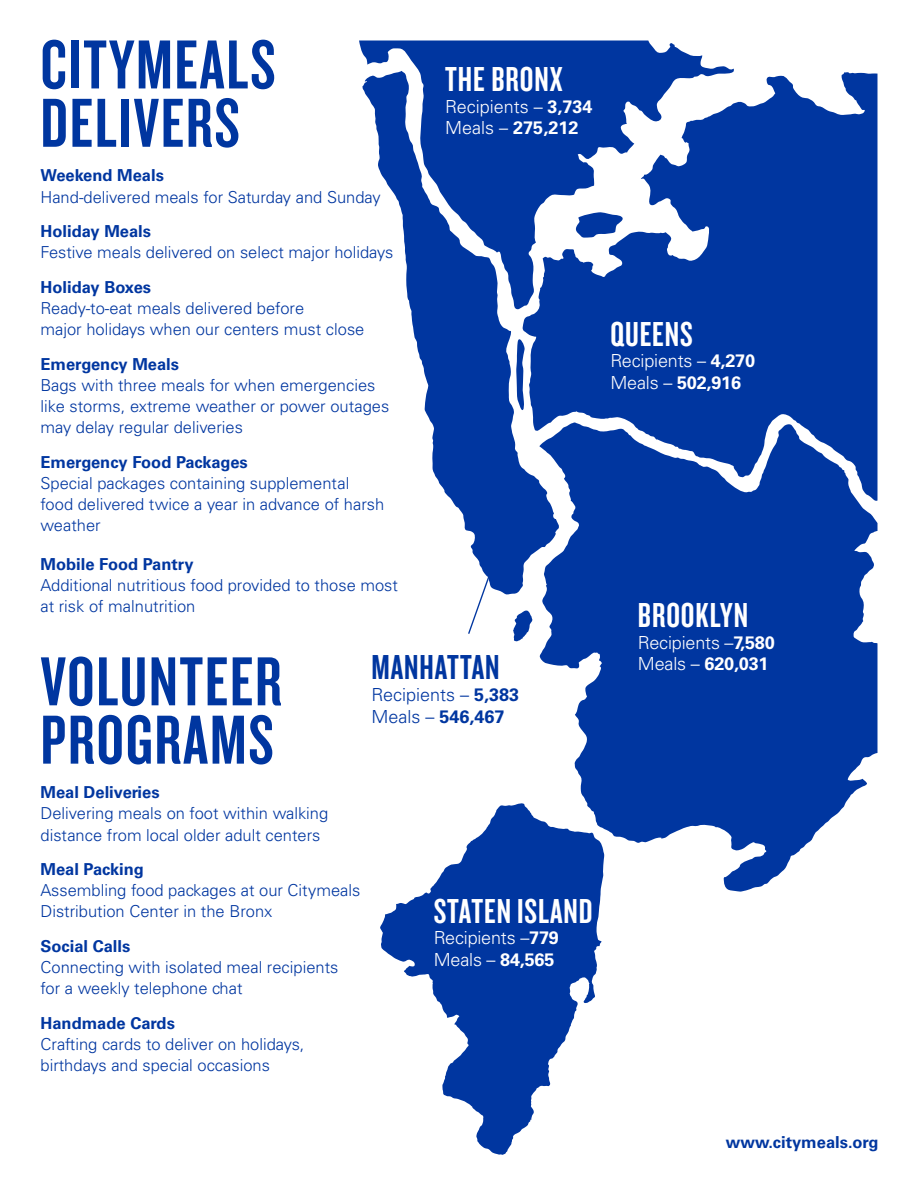
<style>
.page{position:relative;width:918px;height:1188px;background:#fff}
.page>*{position:absolute;margin:0;border:0;box-sizing:border-box;transform-origin:0 0}
.t1{font:72px/58.3px "Knockout HTF48 Featherweight";letter-spacing:.025em;color:#0036a0}
.t2{font:36px "Knockout HTF48 Featherweight";letter-spacing:.025em;color:#fff}
.t3{font:36px "Knockout HTF48 Featherweight";letter-spacing:.025em;color:#0036a0}
.t4{font:300 18px/21.6px "Univers LT Std";letter-spacing:-.01em;color:#fff}
.t5{font:300 18px/21.6px "Univers LT Std";color:#0036a0}
.t6{font:700 18px "Univers LT Std";letter-spacing:-.01em;color:#fff}
.t7{font:300 16.5px/21.1px "Univers LT Std";color:#0036a0}
.t8{font:700 16.5px "Univers LT Std";color:#0036a0}
.s1{font-weight:700}
.s2{font-weight:300}
</style>
<div class="page">
<svg style="left:380px;top:805px;width:222px;height:350px;fill:#0036a0"></svg>
<svg style="left:513px;top:422px;width:365px;height:470px;fill:#0036a0"></svg>
<svg style="left:411px;top:311px;width:150px;height:284px;fill:#0036a0"></svg>
<svg style="left:523px;top:72px;width:354px;height:429px;background:#1b4baa"></svg>
<svg style="left:359px;top:41px;width:378px;height:270px;fill:#0036a0"></svg>
<svg style="left:467px;top:513px;width:46px;height:121px"></svg>
<p class="t1" style="left:40px;top:37px;width:237px">CITYMEALS<br>DELIVERS</p>
<p class="t7" style="left:40px;top:165px;width:342px"><span class="s1">Weekend Meals<br></span>Hand-delivered meals for Saturday and Sunday</p>
<p class="t7" style="left:40px;top:221px;width:354px"><span class="s1">Holiday Meals<br></span>Festive meals delivered on select major holidays</p>
<p class="t7" style="left:40px;top:277px;width:325px"><span class="s1">Holiday Boxes<br></span>Ready-to-eat meals delivered before<br>major holidays when our centers must close</p>
<p class="t7" style="left:40px;top:353px;width:350px"><span class="s1">Emergency Meals<br></span>Bags with three meals for when emergencies like storms, extreme weather or power outages may delay regular deliveries</p>
<p class="t7" style="left:40px;top:451px;width:345px"><span class="s1">Emergency Food Packages<br></span>Special packages containing supplemental food delivered twice a year in advance of harsh weather</p>
<p class="t7" style="left:40px;top:554px;width:359px"><span class="s1">Mobile Food Pantry<br></span>Additional nutritious food provided to those most at risk of malnutrition</p>
<p class="t2" style="left:445px;top:61px;width:119px">THE BRONX</p>
<p class="t4" style="left:445px;top:95px;width:149px">Recipients – <span class="s1">3,734<br></span>Meals – <span class="s1">275,212</span></p>
<p class="t1" style="left:40px;top:654px;width:243px">VOLUNTEER<br>PROGRAMS</p>
<p class="t7" style="left:40px;top:782px;width:289px"><span class="s1">Meal Deliveries<br></span>Delivering meals on foot within walking distance from local older adult centers</p>
<p class="t7" style="left:40px;top:859px;width:321px"><span class="s1">Meal Packing<br></span>Assembling food packages at our Citymeals<br>Distribution Center in the Bronx</p>
<p class="t7" style="left:40px;top:936px;width:299px"><span class="s1">Social Calls<br></span>Connecting with isolated meal recipients for a weekly telephone chat</p>
<p class="t7" style="left:40px;top:1013px;width:266px"><span class="s1">Handmade Cards<br></span>Crafting cards to deliver on holidays, birthdays and special occasions</p>
<p class="t3" style="left:372px;top:649px;width:130px">MANHATTAN</p>
<p class="t5" style="left:372px;top:684px;width:149px">Recipients – <span class="s1">5,383<br></span>Meals – <span class="s1">546,467</span></p>
<p class="t2" style="left:434px;top:893px;width:160px">STATEN ISLAND</p>
<p class="t4" style="left:434px;top:927px;width:127px">Recipients –<span class="s1">779<br></span>Meals – <span class="s1">84,565</span></p>
<p class="t2" style="left:610px;top:316px;width:84px">QUEENS</p>
<p class="t4" style="left:610px;top:350px;width:146px">Recipients – <span class="s1">4,270<br></span>Meals – <span class="s1">502,916</span></p>
<p class="t2" style="left:638px;top:597px;width:112px">BROOKLYN</p>
<p class="t4" style="left:638px;top:631px;width:138px">Recipients –<span class="s1">7,580</span></p>
<p class="t6" style="left:638px;top:653px;width:132px"><span class="s2">Meals –</span> 620,031</p>
<p class="t8" style="left:726px;top:1132px;width:154px">www.citymeals.org</p>
</div>
